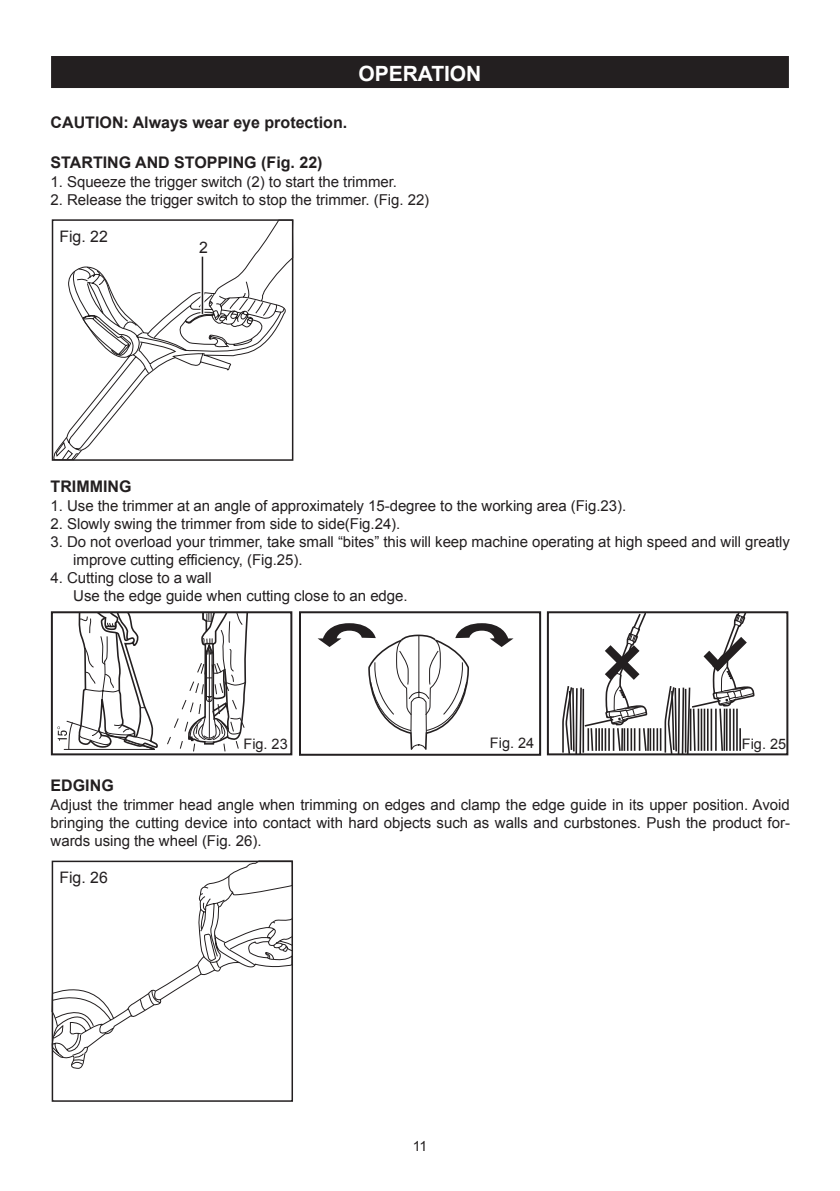
<style>
.page{position:relative;width:840px;height:1191px;background:#fff}
.page>*{position:absolute;margin:0;border:0;box-sizing:border-box;transform-origin:0 0}
.t1{font:700 21px "Arial";color:#fff}
.t2{font:700 16px "Arial";color:#231f20}
.t3{font:15.8px "Arial";color:#231f20}
.t4{font:15px/18px "Arial";letter-spacing:-.005em;color:#231f20}
.t5{font:14.4px "Arial";color:#231f20}
.t6{font:14px "Arial";color:#231f20}
</style>
<div class="page">
<div style="left:51px;top:56px;width:737px;height:32px;background:#231f20"></div>
<div style="left:51px;top:611px;width:241px;height:144px;border:2px solid #231f20"></div>
<svg style="left:57px;top:613px;width:195px;height:143px"></svg>
<div style="left:246px;top:729px;width:42px;height:23px;background:#fff"></div>
<div style="left:546px;top:611px;width:242px;height:144px;border:2px solid #231f20"></div>
<hr style="left:652px;top:728px;width:2px;height:23px;background:#231f20">
<svg style="left:656px;top:728px;width:1px;height:23px"></svg>
<hr style="left:659px;top:728px;width:2px;height:23px;background:#231f20">
<svg style="left:561px;top:612px;width:89px;height:142px"></svg>
<svg style="left:663px;top:612px;width:91px;height:142px"></svg>
<div style="left:745px;top:726px;width:39px;height:26px;background:#fff"></div>
<div style="left:299px;top:611px;width:242px;height:144px;border:2px solid #231f20"></div>
<svg style="left:317px;top:611px;width:196px;height:139px"></svg>
<svg style="left:55px;top:222px;width:235px;height:236px"></svg>
<svg style="left:200px;top:257px;width:4px;height:57px"></svg>
<hr style="left:201px;top:257px;width:2px;height:57px;background:#231f20">
<div style="left:52px;top:219px;width:241px;height:242px;border:2px solid #231f20"></div>
<svg style="left:51px;top:863px;width:206px;height:206px"></svg>
<svg style="left:55px;top:875px;width:235px;height:190px"></svg>
<div style="left:51px;top:860px;width:64px;height:32px;background:#fff"></div>
<div style="left:52px;top:860px;width:241px;height:241px;border:2px solid #231f20"></div>
<h1 class="t1" style="left:358px;top:59px;width:16px">OPER</h1>
<h1 class="t1" style="left:417px;top:59px;width:27px">ATION</h1>
<p class="t2" style="left:51px;top:111px;width:45px">CAUTION</p>
<p class="t2" style="left:123px;top:111px;width:225px">: Always wear eye protection.</p>
<p class="t2" style="left:51px;top:151px;width:41px">STARTIN</p>
<p class="t2" style="left:119px;top:151px;width:67px">G AND STOPPIN</p>
<p class="t2" style="left:244px;top:151px;width:80px">G (Fig. 22)</p>
<p class="t4" style="left:51px;top:173px;width:348px">1. Squeeze the trigger switch (2) to start the trimmer.</p>
<p class="t4" style="left:51px;top:191px;width:380px">2. Release the trigger switch to stop the trimmer. (Fig. 22)</p>
<p class="t3" style="left:59px;top:226px;width:50px">Fig. 22</p>
<p class="t3" style="left:199px;top:237px;width:10px">2</p>
<p class="t2" style="left:51px;top:475px;width:82px">TRIMMING</p>
<p class="t4" style="left:51px;top:497px;width:577px">1. Use the trimmer at an angle of approximately 15-degree to the working area (Fig.23).</p>
<p class="t4" style="left:51px;top:515px;width:351px">2. Slowly swing the trimmer from side to side(Fig.24).</p>
<p class="t4" style="left:73px;top:533px;width:717px;text-indent:-23px">3. Do not overload your trimmer, take small “bites” this will keep machine operating at high speed and will greatly improve cutting efficiency, (Fig.25).</p>
<p class="t4" style="left:73px;top:569px;width:335px;text-indent:-23px">4. Cutting close to a wall<br>Use the edge guide when cutting close to an edge.</p>
<p class="t5" style="left:243px;top:734px;width:46px">Fig. 23</p>
<p class="t5" style="left:489px;top:733px;width:46px">Fig. 24</p>
<p class="t5" style="left:741px;top:734px;width:46px">Fig. 25</p>
<p class="t2" style="left:51px;top:774px;width:65px">EDGING</p>
<p class="t4" style="left:51px;top:795px;width:740px;text-align:justify">Adjust the trimmer head angle when trimming on edges and clamp the edge guide in its upper position. Avoid bringing the cutting device into contact with hard objects such as walls and curbstones. Push the product for&shy;wards using the wheel (Fig. 26).</p>
<p class="t3" style="left:59px;top:867px;width:50px">Fig. 26</p>
<p class="t6" style="left:412px;top:1136px;width:16px">11</p>
</div>
